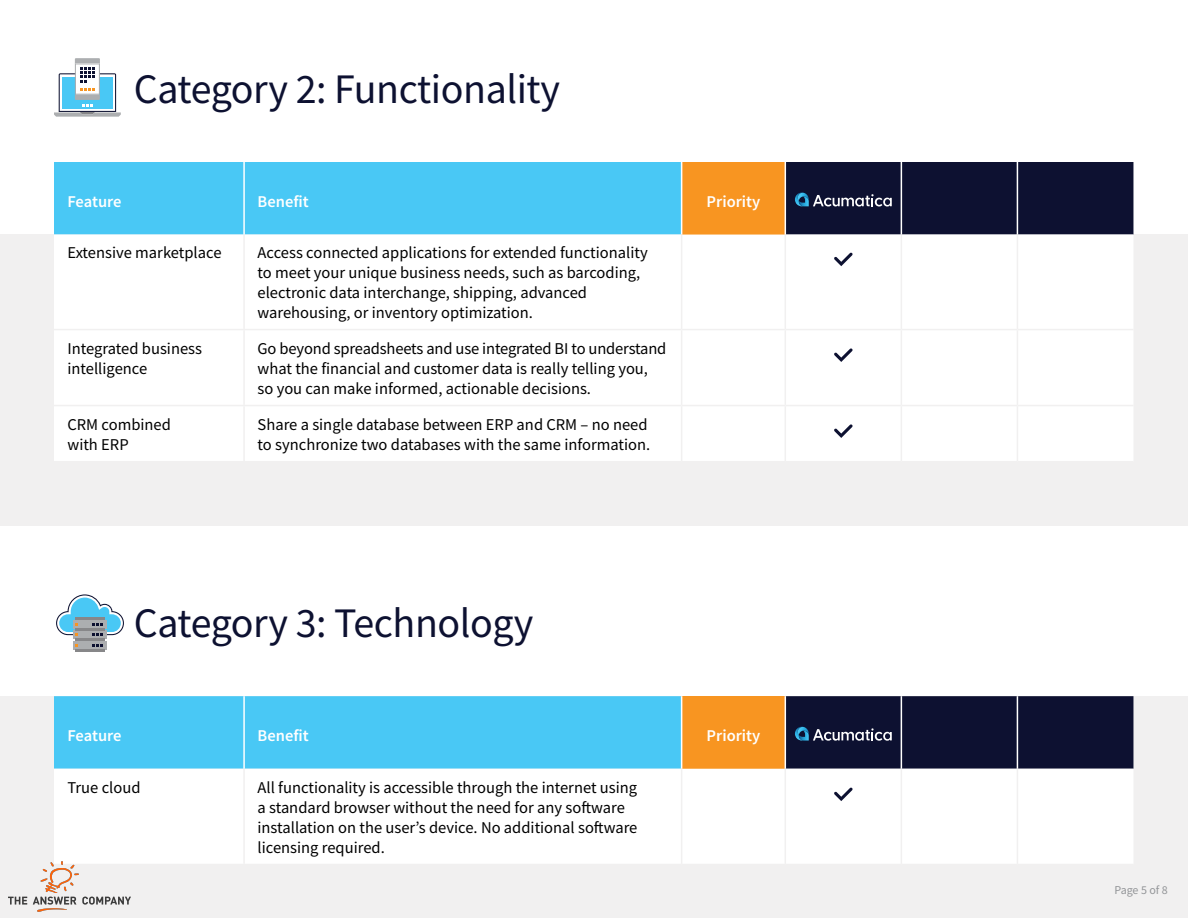
<style>
.page{position:relative;width:1188px;height:918px;background:#fff}
.page>*{position:absolute;margin:0;border:0;box-sizing:border-box;transform-origin:0 0}
.t1{font:42px "Source Sans Pro";letter-spacing:-.01em;color:#0d1131}
.t2{font:16.5px/19.8px "Source Sans Pro";color:#000}
.t3{font:600 16.5px "Source Sans Pro";color:#fff}
.t4{font:12px "Source Sans Pro";letter-spacing:-.005em;color:#939598}
</style>
<div class="page">
<div style="left:0;top:234px;width:1187px;height:292px;background:#f1f0f0"></div>
<div style="left:54px;top:162px;width:627px;height:73px;background:#49c8f5"></div>
<div style="left:682px;top:162px;width:103px;height:73px;background:#f89521"></div>
<div style="left:54px;top:235px;width:1079px;height:226px;background:#fff"></div>
<hr style="left:243px;top:162px;width:2px;height:73px;background:#fff">
<hr style="left:681px;top:162px;width:1px;height:73px;background:#fff">
<hr style="left:243px;top:235px;width:2px;height:94px;background:#f1f0f0">
<hr style="left:681px;top:235px;width:1px;height:94px;background:#f1f0f0">
<hr style="left:785px;top:235px;width:1px;height:94px;background:#f1f0f0">
<hr style="left:901px;top:235px;width:1px;height:94px;background:#f1f0f0">
<hr style="left:1017px;top:235px;width:1px;height:94px;background:#f1f0f0">
<hr style="left:54px;top:329px;width:190px;height:1px;background:#f1f0f0">
<hr style="left:244px;top:329px;width:438px;height:1px;background:#f1f0f0">
<hr style="left:243px;top:330px;width:2px;height:75px;background:#f1f0f0">
<hr style="left:682px;top:329px;width:103px;height:1px;background:#f1f0f0">
<hr style="left:681px;top:330px;width:1px;height:75px;background:#f1f0f0">
<hr style="left:785px;top:329px;width:116px;height:1px;background:#f1f0f0">
<hr style="left:785px;top:330px;width:1px;height:75px;background:#f1f0f0">
<hr style="left:901px;top:329px;width:116px;height:1px;background:#f1f0f0">
<hr style="left:901px;top:330px;width:1px;height:75px;background:#f1f0f0">
<hr style="left:1017px;top:329px;width:116px;height:1px;background:#f1f0f0">
<hr style="left:1017px;top:330px;width:1px;height:75px;background:#f1f0f0">
<hr style="left:54px;top:405px;width:190px;height:1px;background:#f1f0f0">
<hr style="left:244px;top:405px;width:438px;height:1px;background:#f1f0f0">
<hr style="left:243px;top:406px;width:2px;height:55px;background:#f1f0f0">
<hr style="left:682px;top:405px;width:103px;height:1px;background:#f1f0f0">
<hr style="left:681px;top:406px;width:1px;height:55px;background:#f1f0f0">
<hr style="left:785px;top:405px;width:116px;height:1px;background:#f1f0f0">
<hr style="left:785px;top:406px;width:1px;height:55px;background:#f1f0f0">
<hr style="left:901px;top:405px;width:116px;height:1px;background:#f1f0f0">
<hr style="left:901px;top:406px;width:1px;height:55px;background:#f1f0f0">
<hr style="left:1017px;top:405px;width:116px;height:1px;background:#f1f0f0">
<hr style="left:1017px;top:406px;width:1px;height:55px;background:#f1f0f0">
<div style="left:786px;top:162px;width:347px;height:73px;background:#0d1131"></div>
<svg style="left:834px;top:253px;width:19px;height:13px"></svg>
<svg style="left:834px;top:348px;width:19px;height:14px"></svg>
<svg style="left:834px;top:424px;width:19px;height:14px"></svg>
<div style="left:0;top:696px;width:1187px;height:222px;background:#f1f0f0"></div>
<div style="left:73px;top:641px;width:34px;height:8px;background:#acaeb0"></div>
<div style="left:73px;top:630px;width:34px;height:9px;background:#acaeb0"></div>
<hr style="left:75px;top:649px;width:30px;height:2px;background:#878789">
<hr style="left:75px;top:639px;width:30px;height:2px;background:#878789">
<svg style="left:56px;top:594px;width:68px;height:42px"></svg>
<svg style="left:92px;top:644px;width:11px;height:2px"></svg>
<div style="left:54px;top:696px;width:627px;height:73px;background:#49c8f5"></div>
<div style="left:682px;top:696px;width:103px;height:73px;background:#f89521"></div>
<div style="left:54px;top:769px;width:1079px;height:95px;background:#fff"></div>
<hr style="left:243px;top:696px;width:2px;height:73px;background:#fff">
<hr style="left:681px;top:696px;width:1px;height:73px;background:#fff">
<hr style="left:243px;top:769px;width:2px;height:95px;background:#f1f0f0">
<hr style="left:681px;top:769px;width:1px;height:95px;background:#f1f0f0">
<hr style="left:785px;top:769px;width:1px;height:95px;background:#f1f0f0">
<hr style="left:901px;top:769px;width:1px;height:95px;background:#f1f0f0">
<hr style="left:1017px;top:769px;width:1px;height:95px;background:#f1f0f0">
<div style="left:785px;top:696px;width:348px;height:73px;background:#0d1131"></div>
<svg style="left:834px;top:787px;width:19px;height:14px"></svg>
<svg style="left:54px;top:58px;width:67px;height:59px"></svg>
<img style="left:9px;top:862px;width:121px;height:49px">
<h1 class="t1" style="left:134px;top:63px;width:428px">Category 2: Functionality</h1>
<p class="t3" style="left:68px;top:190px;width:56px">Feature</p>
<p class="t3" style="left:258px;top:190px;width:53px">Benefit</p>
<p class="t3" style="left:707px;top:190px;width:55px">Priority</p>
<p class="t2" style="left:68px;top:243px;width:156px">Extensive marketplace</p>
<p class="t2" style="left:258px;top:243px;width:392px">Access connected applications for extended functionality to meet your unique business needs, such as barcoding, electronic data interchange, shipping, advanced warehousing, or inventory optimization.</p>
<p class="t2" style="left:68px;top:338px;width:136px">Integrated business intelligence</p>
<p class="t2" style="left:258px;top:338px;width:410px">Go beyond spreadsheets and use integrated BI to understand what the financial and customer data is really telling you, so you can make informed, actionable decisions.</p>
<p class="t2" style="left:68px;top:414px;width:105px">CRM combined with ERP</p>
<p class="t2" style="left:258px;top:414px;width:394px">Share a single database between ERP and CRM – no need to synchronize two databases with the same information.</p>
<h1 class="t1" style="left:134px;top:597px;width:401px">Category 3: Technology</h1>
<p class="t3" style="left:68px;top:725px;width:56px">Feature</p>
<p class="t3" style="left:258px;top:725px;width:53px">Benefit</p>
<p class="t3" style="left:707px;top:725px;width:55px">Priority</p>
<p class="t2" style="left:68px;top:778px;width:75px">True cloud</p>
<p class="t2" style="left:258px;top:778px;width:381px">All functionality is accessible through the internet using a standard browser without the need for any software installation on the user’s device. No additional software licensing required.</p>
<p class="t4" style="left:1114px;top:882px;width:55px">Page 5 of 8</p>
</div>
